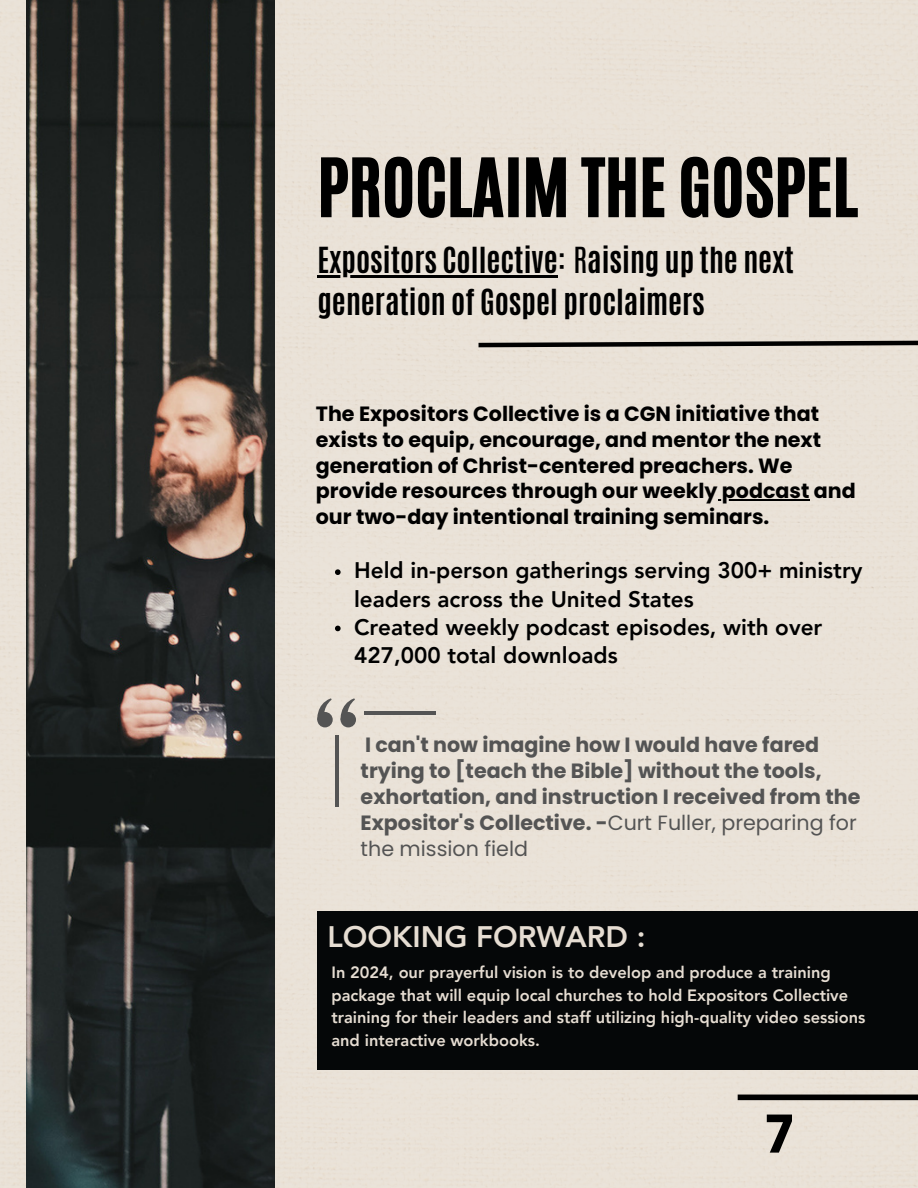
<style>
.page{position:relative;width:918px;height:1188px;background:#eae2d7}
.page>*{position:absolute;margin:0;border:0;box-sizing:border-box;transform-origin:0 0}
.t1{font:67.8px "CA Generated";color:#000}
.t2{font:700 52.2px "Poppins";color:#000}
.t3{font:700 30px/41.7px "Antonio";color:#000}
.t4{font:800 29.7px "Avenir LT Pro";color:#e6ddd2}
.t5{font:800 22.5px/28.2px "Avenir LT Pro";color:#000}
.t6{font:700 20.7px/25.8px "Poppins";color:#000}
.t7{font:700 20.7px/25.8px "Poppins";color:#545454}
.t8{font:800 16.35px/22.5px "Avenir LT Pro";color:#e6ddd2}
.s1{font-weight:400}
</style>
<div class="page">
<img style="left:26px;top:0;width:249px;height:1188px">
<div style="left:738px;top:1095px;width:180px;height:5px;background:#000"></div>
<div style="left:317px;top:911px;width:601px;height:159px;background:#050708"></div>
<div style="left:341px;top:712px;width:15px;height:15px;background:#545454;border-radius:50%"></div>
<svg style="left:339px;top:698px;width:16px;height:27px"></svg>
<svg style="left:317px;top:712px;width:16px;height:15px"></svg>
<svg style="left:316px;top:698px;width:16px;height:27px"></svg>
<hr style="left:335px;top:736px;width:3px;height:71px;background:#545454">
<hr style="left:364px;top:711px;width:72px;height:4px;background:#545454">
<hr style="left:718px;top:500px;width:91px;height:1px;background:#000">
<hr style="left:317px;top:275px;width:241px;height:3px;background:#000">
<svg style="left:335px;top:569px;width:6px;height:6px"></svg>
<svg style="left:335px;top:626px;width:6px;height:5px"></svg>
<svg style="left:474px;top:338px;width:444px;height:12px;background:#928d86"></svg>
<p class="t1" style="left:317px;top:139px;width:542px">PROCLAIM THE GOSPEL</p>
<p class="t3" style="left:317px;top:240px;width:478px">Expositors Collective<span class="s1">: R</span>aising up the next generation of Gospel proclaimers</p>
<p class="t6" style="left:316px;top:401px;width:541px">The Expositors Collective is a CGN initiative that exists to equip, encourage, and mentor the next generation of Christ-centered preachers. We provide resources through our weekly podcast and our two-day intentional training seminars.</p>
<p class="t5" style="left:354px;top:559px;width:510px">Held in-person gatherings serving 300+ ministry leaders across the United States</p>
<p class="t5" style="left:354px;top:615px;width:470px">Created weekly podcast episodes, with over<br>427,000 total downloads</p>
<p class="t7" style="left:361px;top:732px;width:501px">I can't now imagine how I would have fared trying to [teach the Bible] without the tools, exhortation, and instruction I received from the Expositor's Collective. -<span class="s1">Curt Fuller, preparing for the mission field</span></p>
<p class="t4" style="left:328px;top:924px;width:320px">LOOKING FORWARD :</p>
<p class="t8" style="left:331px;top:963px;width:536px">In 2024, our prayerful vision is to develop and produce a training package that will equip local churches to hold Expositors Collective training for their leaders and staff utilizing high-quality video sessions and interactive workbooks.</p>
<p class="t2" style="left:765px;top:1098px;width:29px">7</p>
</div>
